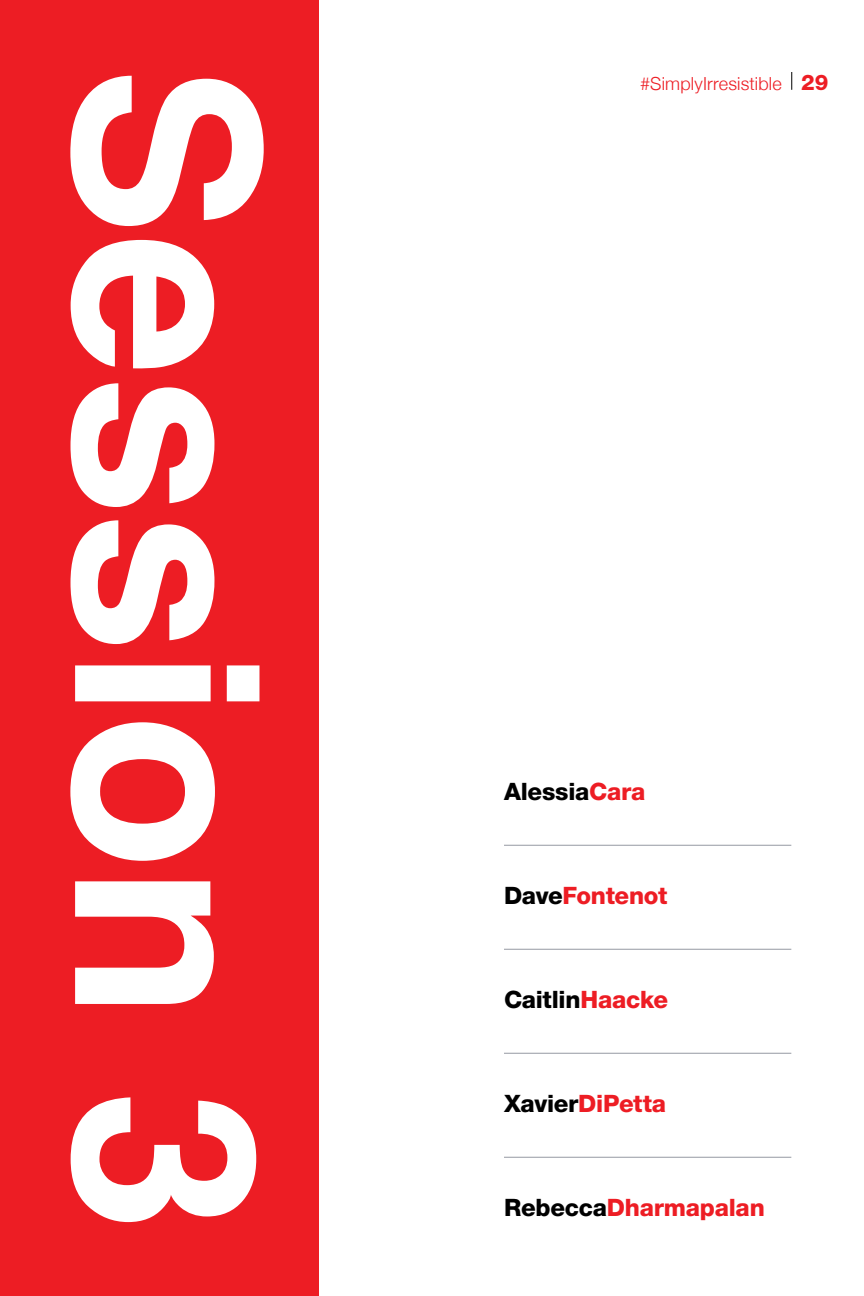
<style>
.page{position:relative;width:864px;height:1296px;background:#fff}
.page>*{position:absolute;margin:0;border:0;box-sizing:border-box;transform-origin:0 0}
.t1{font:700 254.6px "Helvetica";letter-spacing:-.02em;color:#fff}
.t2{font:800 24px "Helvetica Neue";letter-spacing:-.01em;color:#ed1d24}
.t3{font:800 24px "Helvetica Neue";letter-spacing:-.01em;color:#000}
.t4{font:300 18px "Helvetica Neue";letter-spacing:.01em;color:#ed1d24}
.s1{font-weight:800;font-size:21.6px}
.s2{color:#ed1d24}
.s3{color:#000}
</style>
<div class="page">
<svg style="left:791px;top:72px;width:1px;height:18px"></svg>
<div style="left:0;top:0;width:319px;height:1296px;background:#ed1d24"></div>
<hr style="left:504px;top:845px;width:287px;height:1px;background:#959aa3">
<hr style="left:504px;top:949px;width:287px;height:1px;background:#959aa3">
<hr style="left:504px;top:1053px;width:287px;height:1px;background:#959aa3">
<hr style="left:504px;top:1157px;width:287px;height:1px;background:#959aa3">
<h1 class="t1" style="left:370px;top:65px;width:1169px;rotate:90deg">Session 3</h1>
<p class="t4" style="left:640px;top:69px;width:190px">#SimplyIrresistible <span class="s1">29</span></p>
<p class="t3" style="left:504px;top:777px;width:143px">Alessia<span class="s2">Cara</span></p>
<p class="t2" style="left:504px;top:881px;width:165px"><span class="s3">Dave</span>Fontenot</p>
<p class="t3" style="left:504px;top:985px;width:166px">Caitlin<span class="s2">Haacke</span></p>
<p class="t2" style="left:504px;top:1089px;width:164px"><span class="s3">Xavier</span>DiPetta</p>
<p class="t2" style="left:504px;top:1193px;width:262px"><span class="s3">Rebecca</span>Dharmapalan</p>
</div>
